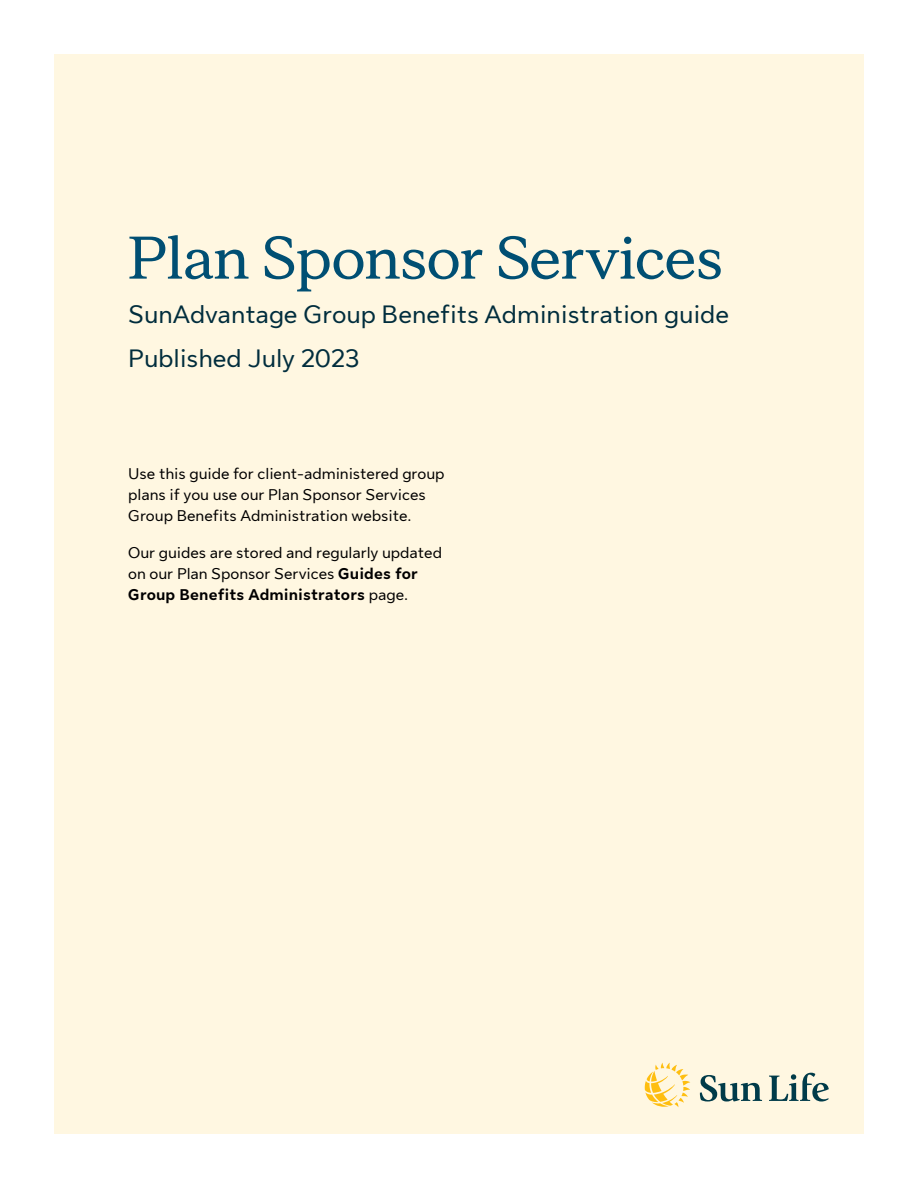
<style>
.page{position:relative;width:918px;height:1188px;background:#fff}
.page>*{position:absolute;margin:0;border:0;box-sizing:border-box;transform-origin:0 0}
.H0_Cover_Title{font:700 60px "Sun Life New Display";color:#004f73}
.H1_Cover_sub_title{font:25.5px "Sun Life New Text";color:#002d3d}
.P_copy_sidebar{font:15.75px/21px "Sun Life New Text";color:#000}
.s1{font-weight:700}
</style>
<div class="page">
<div style="left:54px;top:54px;width:810px;height:1080px;background:#fff7e1"></div>
<svg style="left:700px;top:1075px;width:62px;height:27px"></svg>
<svg style="left:769px;top:1073px;width:60px;height:29px"></svg>
<svg style="left:645px;top:1063px;width:45px;height:44px"></svg>
<h1 class="H0_Cover_Title" style="left:128px;top:217px;width:597px">Plan Sponsor Services</h1>
<h2 class="H1_Cover_sub_title" style="left:128px;top:297px;width:602px">SunAdvantage Group Benefits Administration guide</h2>
<h2 class="H1_Cover_sub_title" style="left:128px;top:340px;width:233px">Published July 2023</h2>
<p class="P_copy_sidebar" style="left:128px;top:462px;width:318px">Use this guide for client-administered group plans if you use our Plan Sponsor Services<br>Group Benefits Administration website.</p>
<p class="P_copy_sidebar" style="left:128px;top:541px;width:315px">Our guides are stored and regularly updated on our Plan Sponsor Services <span class="s1">Guides for<br>Group Benefits Administrators</span> page.</p>
</div>
